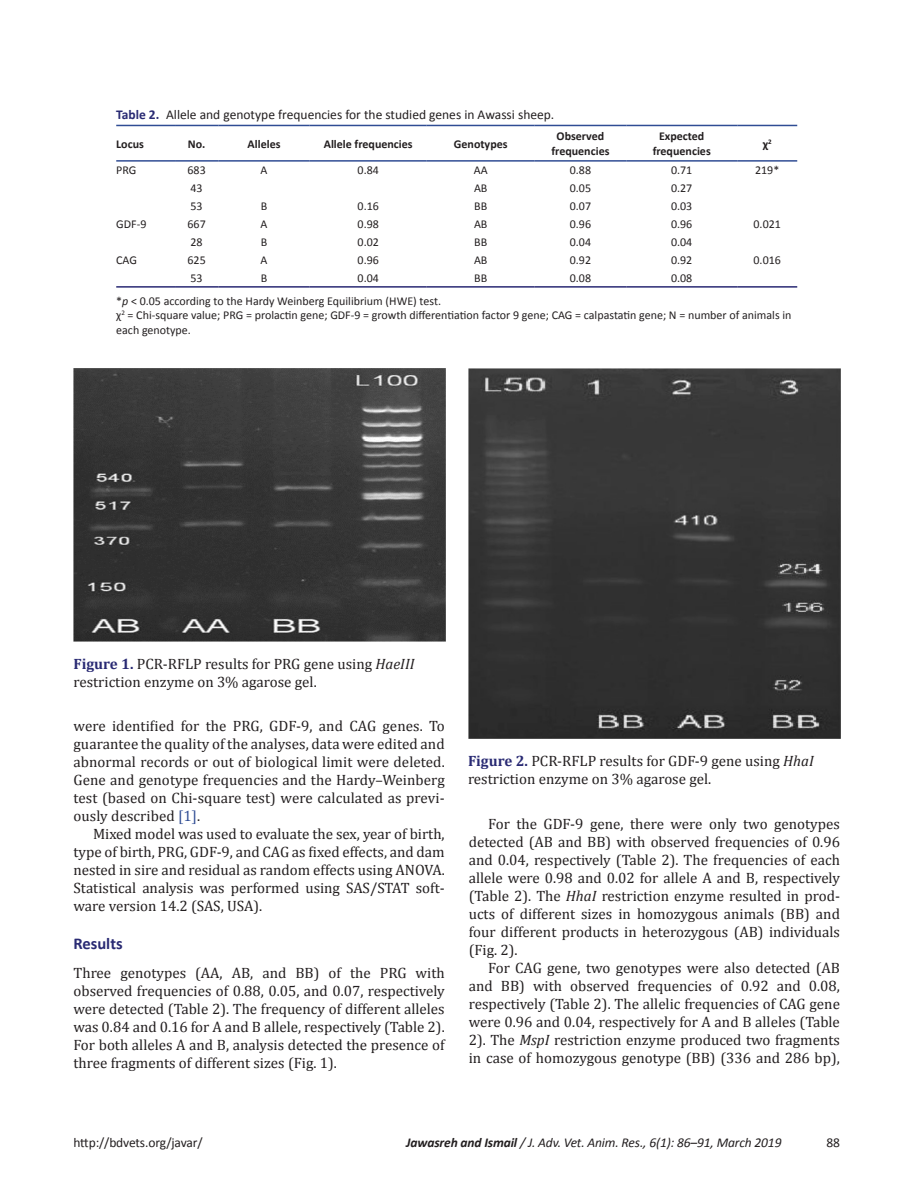
<style>
.page{position:relative;width:918px;height:1188px;background:#fff}
.page>*{position:absolute;margin:0;border:0;box-sizing:border-box;transform-origin:0 0}
.Head_A{font:700 16.5px "Calibri";color:#292a73}
.Para_Indent{font:15px/18px "Cambria";color:#231f20;text-align:justify}
.Para_1st{font:15px/18px "Cambria";color:#231f20;text-align:justify}
.Table_Caption{font:13.5px "Calibri";color:#231f20}
.t1{font:italic 13.5px "Calibri";letter-spacing:-.01em;color:#231f20}
.Table_text{font:12px/14.4px "Calibri";color:#231f20}
.Table_text-2{font:700 12px/14.4px "Calibri";color:#231f20;text-align:center}
.s1{font-weight:700;color:#292a73}
.s2{font-style:italic}
.s3{color:#304d94}
.s4{font-weight:700}
</style>
<div class="page">
<hr style="left:116px;top:125px;width:59px;height:1px;background:#304d94">
<hr style="left:175px;top:125px;width:43px;height:1px;background:#304d94">
<hr style="left:218px;top:125px;width:92px;height:1px;background:#304d94">
<hr style="left:310px;top:125px;width:117px;height:1px;background:#304d94">
<hr style="left:427px;top:125px;width:108px;height:1px;background:#304d94">
<hr style="left:535px;top:125px;width:91px;height:1px;background:#304d94">
<hr style="left:626px;top:125px;width:111px;height:1px;background:#304d94">
<hr style="left:737px;top:125px;width:60px;height:1px;background:#304d94">
<hr style="left:116px;top:160px;width:59px;height:2px;background:#304d94">
<hr style="left:175px;top:160px;width:43px;height:2px;background:#304d94">
<hr style="left:218px;top:160px;width:92px;height:2px;background:#304d94">
<hr style="left:310px;top:160px;width:117px;height:2px;background:#304d94">
<hr style="left:427px;top:160px;width:108px;height:2px;background:#304d94">
<hr style="left:535px;top:160px;width:91px;height:2px;background:#304d94">
<hr style="left:626px;top:160px;width:111px;height:2px;background:#304d94">
<hr style="left:737px;top:160px;width:60px;height:2px;background:#304d94">
<hr style="left:116px;top:286px;width:59px;height:2px;background:#292a73">
<hr style="left:175px;top:286px;width:43px;height:2px;background:#292a73">
<hr style="left:218px;top:286px;width:92px;height:2px;background:#292a73">
<hr style="left:310px;top:286px;width:117px;height:2px;background:#292a73">
<hr style="left:427px;top:286px;width:108px;height:2px;background:#292a73">
<hr style="left:535px;top:286px;width:91px;height:2px;background:#292a73">
<hr style="left:626px;top:286px;width:111px;height:2px;background:#292a73">
<hr style="left:737px;top:286px;width:60px;height:2px;background:#292a73">
<img style="left:74px;top:368px;width:371px;height:273px">
<img style="left:469px;top:369px;width:371px;height:369px">
<p class="Table_Caption" style="left:116px;top:106px;width:440px"><span class="s1">Table 2.</span> Allele and genotype frequencies for the studied genes in Awassi sheep.</p>
<p class="Table_text-2" style="left:116px;top:136px;width:29px">Locus</p>
<p class="Table_text-2" style="left:188px;top:136px;width:19px">No.</p>
<p class="Table_text-2" style="left:248px;top:136px;width:34px">Alleles</p>
<p class="Table_text-2" style="left:324px;top:136px;width:91px">Allele frequencies</p>
<p class="Table_text-2" style="left:454px;top:136px;width:55px">Genotypes</p>
<p class="Table_text-2" style="left:551px;top:129px;width:60px">Observed frequencies</p>
<p class="Table_text-2" style="left:653px;top:129px;width:60px">Expected frequencies</p>
<p class="Table_text-2" style="left:763px;top:136px;width:10px">χ<sup>2</sup></p>
<p class="Table_text" style="left:116px;top:163px;width:22px">PRG</p>
<p class="Table_text" style="left:188px;top:163px;width:20px">683</p>
<p class="Table_text" style="left:261px;top:163px;width:8px">A</p>
<p class="Table_text" style="left:358px;top:163px;width:23px">0.84</p>
<p class="Table_text" style="left:474px;top:163px;width:15px">AA</p>
<p class="Table_text" style="left:570px;top:163px;width:23px">0.88</p>
<p class="Table_text" style="left:671px;top:163px;width:23px">0.71</p>
<p class="Table_text" style="left:755px;top:163px;width:26px">219*</p>
<p class="Table_text" style="left:191px;top:181px;width:14px">43</p>
<p class="Table_text" style="left:474px;top:181px;width:15px">AB</p>
<p class="Table_text" style="left:570px;top:181px;width:23px">0.05</p>
<p class="Table_text" style="left:671px;top:181px;width:23px">0.27</p>
<p class="Table_text" style="left:191px;top:199px;width:14px">53</p>
<p class="Table_text" style="left:261px;top:199px;width:8px">B</p>
<p class="Table_text" style="left:358px;top:199px;width:23px">0.16</p>
<p class="Table_text" style="left:474px;top:199px;width:15px">BB</p>
<p class="Table_text" style="left:570px;top:199px;width:23px">0.07</p>
<p class="Table_text" style="left:671px;top:199px;width:23px">0.03</p>
<p class="Table_text" style="left:116px;top:217px;width:32px">GDF-9</p>
<p class="Table_text" style="left:188px;top:217px;width:20px">667</p>
<p class="Table_text" style="left:261px;top:217px;width:8px">A</p>
<p class="Table_text" style="left:358px;top:217px;width:23px">0.98</p>
<p class="Table_text" style="left:474px;top:217px;width:15px">AB</p>
<p class="Table_text" style="left:570px;top:217px;width:23px">0.96</p>
<p class="Table_text" style="left:671px;top:217px;width:23px">0.96</p>
<p class="Table_text" style="left:754px;top:217px;width:29px">0.021</p>
<p class="Table_text" style="left:191px;top:235px;width:14px">28</p>
<p class="Table_text" style="left:261px;top:235px;width:8px">B</p>
<p class="Table_text" style="left:358px;top:235px;width:23px">0.02</p>
<p class="Table_text" style="left:474px;top:235px;width:15px">BB</p>
<p class="Table_text" style="left:570px;top:235px;width:23px">0.04</p>
<p class="Table_text" style="left:671px;top:235px;width:23px">0.04</p>
<p class="Table_text" style="left:116px;top:253px;width:22px">CAG</p>
<p class="Table_text" style="left:188px;top:253px;width:20px">625</p>
<p class="Table_text" style="left:261px;top:253px;width:8px">A</p>
<p class="Table_text" style="left:358px;top:253px;width:23px">0.96</p>
<p class="Table_text" style="left:474px;top:253px;width:15px">AB</p>
<p class="Table_text" style="left:570px;top:253px;width:23px">0.92</p>
<p class="Table_text" style="left:671px;top:253px;width:23px">0.92</p>
<p class="Table_text" style="left:754px;top:253px;width:29px">0.016</p>
<p class="Table_text" style="left:191px;top:271px;width:14px">53</p>
<p class="Table_text" style="left:261px;top:271px;width:8px">B</p>
<p class="Table_text" style="left:358px;top:271px;width:23px">0.04</p>
<p class="Table_text" style="left:474px;top:271px;width:15px">BB</p>
<p class="Table_text" style="left:570px;top:271px;width:23px">0.08</p>
<p class="Table_text" style="left:671px;top:271px;width:23px">0.08</p>
<p class="Table_text" style="left:116px;top:293px;width:326px">*<span class="s2">p</span> &lt; 0.05 according to the Hardy Weinberg Equilibrium (HWE) test.</p>
<p class="Table_text" style="left:116px;top:308px;width:677px">χ<sup>2</sup> = Chi-square value; PRG = prolactin gene; GDF-9 = growth differentiation factor 9 gene; CAG = calpastatin gene; N = number of animals in each genotype.</p>
<p class="Para_Indent" style="left:74px;top:654px;width:343px"><span class="s1">Figure 1.</span> PCR-RFLP results for PRG gene using <span class="s2">HaeIII </span>restriction enzyme on 3% agarose gel.</p>
<p class="Para_Indent" style="left:74px;top:717px;width:373px">were identified for the PRG, GDF-9, and CAG genes. To guarantee the quality of the analyses, data were edited and abnormal records or out of biological limit were deleted.<br>Gene and genotype frequencies and the Hardy–Weinberg test (based on Chi-square test) were calculated as previ&shy;ously described <span class="s3">[1]</span>.</p>
<p class="Para_Indent" style="left:74px;top:825px;width:373px;text-indent:20px">Mixed model was used to evaluate the sex, year of birth, type of birth, PRG, GDF-9, and CAG as fixed effects, and dam nested in sire and residual as random effects using ANOVA.<br>Statistical analysis was performed using SAS/STAT soft&shy;ware version 14.2 (SAS, USA).</p>
<p class="Head_A" style="left:74px;top:933px;width:51px">Results</p>
<p class="Para_1st" style="left:74px;top:963px;width:373px">Three genotypes (AA, AB, and BB) of the PRG with observed frequencies of 0.88, 0.05, and 0.07, respectively were detected (Table 2). The frequency of different alleles was 0.84 and 0.16 for A and B allele, respectively (Table 2).<br>For both alleles A and B, analysis detected the presence of three fragments of different sizes (Fig. 1).</p>
<p class="Para_Indent" style="left:468px;top:752px;width:347px"><span class="s1">Figure 2.</span> PCR-RFLP results for GDF-9 gene using <span class="s2">HhaI </span>restriction enzyme on 3% agarose gel.</p>
<p class="Para_Indent" style="left:469px;top:815px;width:373px;text-indent:20px">For the GDF-9 gene, there were only two genotypes detected (AB and BB) with observed frequencies of 0.96 and 0.04, respectively (Table 2). The frequencies of each allele were 0.98 and 0.02 for allele A and B, respectively (Table 2). The <span class="s2">HhaI</span> restriction enzyme resulted in prod&shy;ucts of different sizes in homozygous animals (BB) and four different products in heterozygous (AB) individuals (Fig. 2).</p>
<p class="Para_Indent" style="left:469px;top:959px;width:373px;text-indent:20px">For CAG gene, two genotypes were also detected (AB and BB) with observed frequencies of 0.92 and 0.08, respectively (Table 2). The allelic frequencies of CAG gene were 0.96 and 0.04, respectively for A and B alleles (Table 2). The <span class="s2">MspI</span> restriction enzyme produced two fragments in case of homozygous genotype (BB) (336 and 286 bp),</p>
<p class="Table_Caption" style="left:74px;top:1134px;width:131px">http://bdvets.org/javar/</p>
<p class="t1" style="left:406px;top:1134px;width:377px"><span class="s4">Jawasreh and Ismail</span> / J. Adv. Vet. Anim. Res., 6(1): 86–91, March 2019</p>
<p class="Table_Caption" style="left:826px;top:1134px;width:15px">88</p>
</div>
